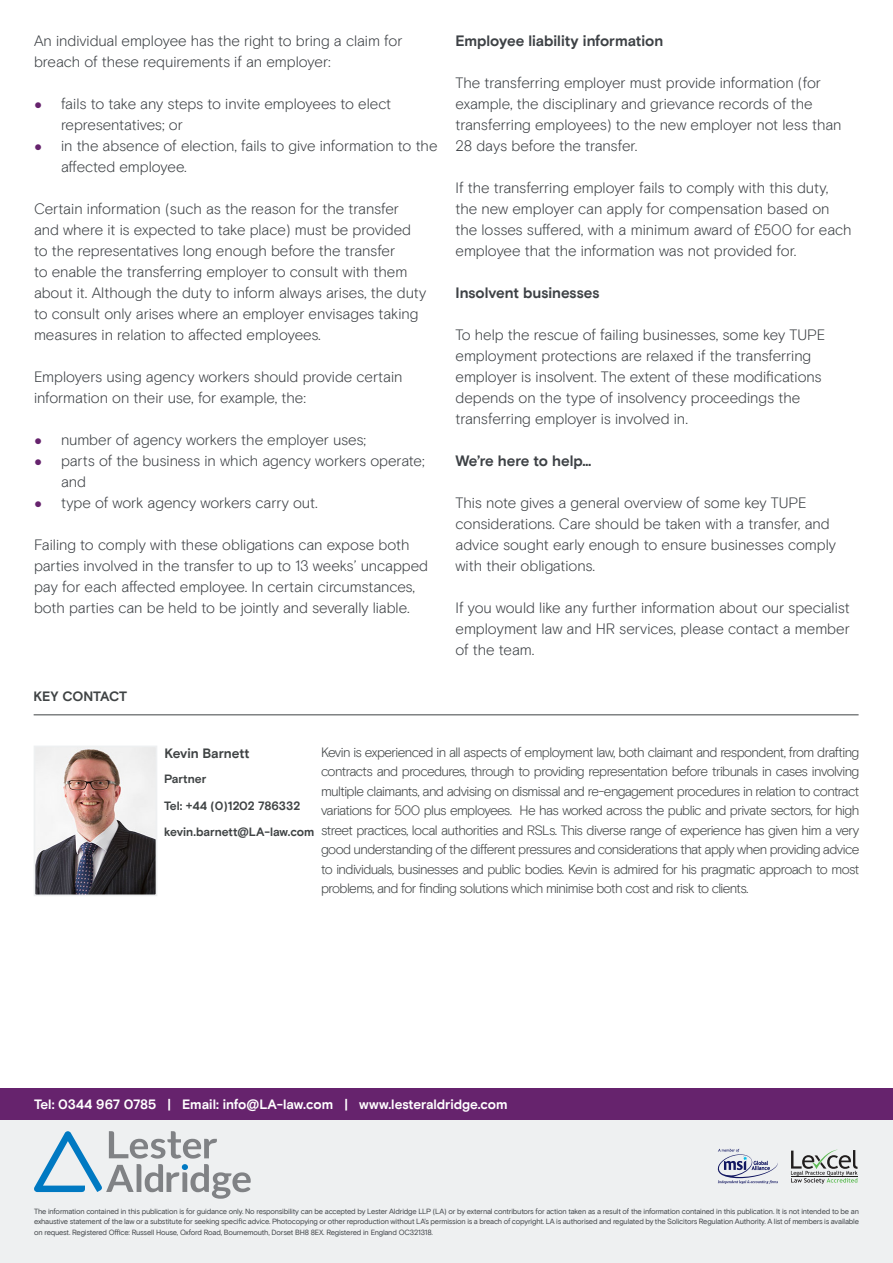
<style>
.page{position:relative;width:893px;height:1263px;background:#fff}
.page>*{position:absolute;margin:0;border:0;box-sizing:border-box;transform-origin:0 0}
.t1{font:300 15px/21px "Basis Grotesque Pro";letter-spacing:-.005em;color:#3d4145}
.t2{font:700 15px "Basis Grotesque Pro";color:#3d4145}
.t3{font:300 13.5px/19.5px "Basis Grotesque Pro";letter-spacing:-.045em;color:#3f4344;text-align:justify}
.t4{font:700 13.5px "Basis Grotesque Pro";letter-spacing:-.005em;color:#fff}
.t5{font:700 13.5px "Basis Grotesque Pro";letter-spacing:-.01em;color:#3f4344}
.t6{font:700 12px "Basis Grotesque Pro";color:#3f4344}
.t7{font:7.5px/10.5px "Basis Grotesque Pro";letter-spacing:-.025em;color:#3d4145;text-align:justify}
.s1{font-family:"Arial Narrow";font-weight:400;font-size:13.5px;color:#66236d}
</style>
<div class="page">
<div style="left:0;top:1106px;width:893px;height:157px;background:#eef0f1"></div>
<div style="left:0;top:1088px;width:893px;height:31px;background:#66236d"></div>
<hr style="left:34px;top:714px;width:825px;height:1px;background:#3f4344">
<img style="left:37px;top:748px;width:117px;height:145px">
<div style="left:34px;top:745px;width:123px;height:151px;border:2px solid #eef0f1"></div>
<hr style="left:791px;top:1176px;width:67px;height:1px;background:#211e1e">
<svg style="left:791px;top:1150px;width:66px;height:34px"></svg>
<svg style="left:718px;top:1149px;width:60px;height:35px"></svg>
<svg style="left:34px;top:1131px;width:217px;height:68px"></svg>
<p class="t1" style="left:34px;top:30px;width:370px">An individual employee has the right to bring a claim for breach of these requirements if an employer:</p>
<p class="t1" style="left:61px;top:93px;width:332px;text-indent:-27px"><span class="s1">●</span> fails to take any steps to invite employees to elect representatives; or</p>
<p class="t1" style="left:61px;top:135px;width:378px;text-indent:-27px"><span class="s1">●</span> in the absence of election, fails to give information to the affected employee.</p>
<p class="t1" style="left:34px;top:198px;width:394px">Certain information (such as the reason for the transfer and where it is expected to take place) must be provided to the representatives long enough before the transfer<br>to enable the transferring employer to consult with them about it. Although the duty to inform always arises, the duty to consult only arises where an employer envisages taking measures in relation to affected employees.</p>
<p class="t1" style="left:34px;top:366px;width:370px">Employers using agency workers should provide certain information on their use, for example, the:</p>
<p class="t1" style="left:34px;top:429px;width:334px"><span class="s1">●</span> number of agency workers the employer uses;</p>
<p class="t1" style="left:61px;top:450px;width:365px;text-indent:-27px"><span class="s1">●</span> parts of the business in which agency workers operate; and</p>
<p class="t1" style="left:34px;top:492px;width:285px"><span class="s1">●</span> type of work agency workers carry out.</p>
<p class="t1" style="left:34px;top:534px;width:396px">Failing to comply with these obligations can expose both parties involved in the transfer to up to 13 weeks’ uncapped pay for each affected employee. In certain circumstances, both parties can be held to be jointly and severally liable.</p>
<p class="t5" style="left:34px;top:688px;width:95px">KEY CONTACT</p>
<p class="t2" style="left:455px;top:32px;width:209px">Employee liability information</p>
<p class="t1" style="left:455px;top:72px;width:388px">The transferring employer must provide information (for example, the disciplinary and grievance records of the transferring employees) to the new employer not less than 28 days before the transfer.</p>
<p class="t1" style="left:455px;top:177px;width:398px">If the transferring employer fails to comply with this duty, the new employer can apply for compensation based on the losses suffered, with a minimum award of £500 for each employee that the information was not provided for.</p>
<p class="t2" style="left:455px;top:284px;width:145px">Insolvent businesses</p>
<p class="t1" style="left:455px;top:324px;width:371px">To help the rescue of failing businesses, some key TUPE employment protections are relaxed if the transferring employer is insolvent. The extent of these modifications depends on the type of insolvency proceedings the transferring employer is involved in.</p>
<p class="t2" style="left:455px;top:452px;width:138px">We’re here to help…</p>
<p class="t1" style="left:455px;top:492px;width:382px">This note gives a general overview of some key TUPE considerations. Care should be taken with a transfer, and advice sought early enough to ensure businesses comply with their obligations.</p>
<p class="t1" style="left:455px;top:597px;width:396px;text-align:justify">If you would like any further information about our specialist employment law and HR services, please contact a member of the team.</p>
<p class="t3" style="left:321px;top:742px;width:540px">Kevin is experienced in all aspects of employment law, both claimant and respondent, from drafting contracts and procedures, through to providing representation before tribunals in cases involving multiple claimants, and advising on dismissal and re-engagement procedures in relation to contract variations for 500 plus employees. He has worked across the public and private sectors, for high street practices, local authorities and RSLs. This diverse range of experience has given him a very good understanding of the different pressures and considerations that apply when providing advice to individuals, businesses and public bodies. Kevin is admired for his pragmatic approach to most problems, and for finding solutions which minimise both cost and risk to clients.</p>
<p class="t5" style="left:164px;top:745px;width:87px">Kevin Barnett</p>
<p class="t6" style="left:164px;top:772px;width:44px">Partner</p>
<p class="t6" style="left:164px;top:798px;width:138px">Tel: +44 (0)1202 786332</p>
<p class="t6" style="left:164px;top:825px;width:152px">kevin.barnett@LA-law.com</p>
<p class="t4" style="left:34px;top:1096px;width:475px">Tel: 0344 967 0785 | Email: info@LA-law.com | www.lesteraldridge.com</p>
<p class="t7" style="left:34px;top:1206px;width:826px">The information contained in this publication is for guidance only. No responsibility can be accepted by Lester Aldridge LLP (LA) or by external contributors for action taken as a result of the information contained in this publication. It is not intended to be an exhaustive statement of the law or a substitute for seeking specific advice. Photocopying or other reproduction without LA’s permission is a breach of copyright. LA is authorised and regulated by the Solicitors Regulation Authority. A list of members is available on request. Registered Office: Russell House, Oxford Road, Bournemouth, Dorset BH8 8EX. Registered in England OC321318.</p>
</div>
